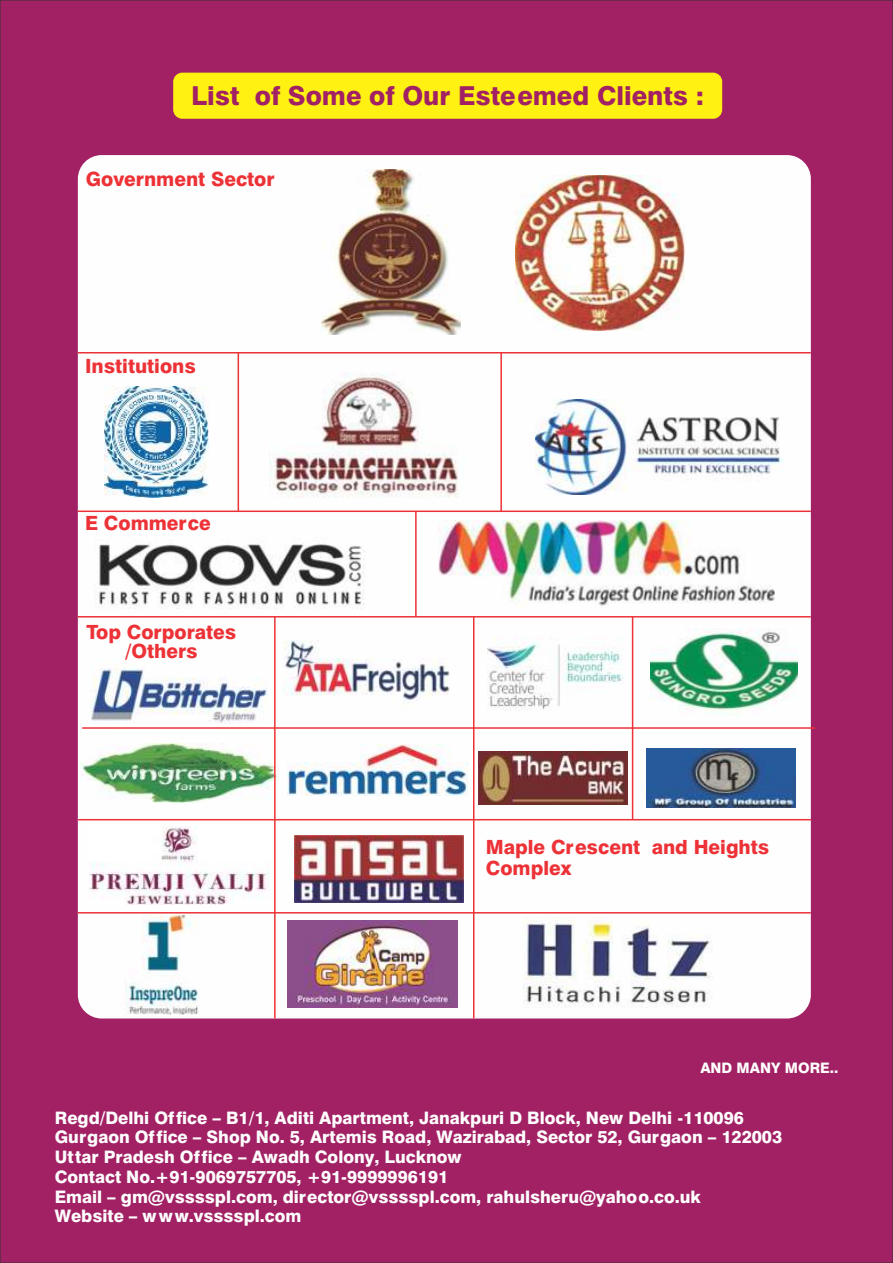
<style>
.page{position:relative;width:893px;height:1263px;background:#a12164}
.page>*{position:absolute;margin:0;border:0;box-sizing:border-box;transform-origin:0 0}
.t1{font:800 26.1px "Halvett";color:#a12164}
.t2{font:800 19.65px/19px "Halvett";color:#ed3237;text-align:center}
.t3{font:800 17.25px/19.6px "Halvett";color:#fefefe}
.t4{font:800 14.55px "Halvett";color:#fefefe}
</style>
<div class="page">
<div style="left:78px;top:155px;width:733px;height:863px;background:#fefefe;border-radius:24px"></div>
<img style="left:515px;top:175px;width:169px;height:155px">
<img style="left:105px;top:386px;width:103px;height:111px">
<img style="left:270px;top:372px;width:188px;height:126px">
<img style="left:535px;top:399px;width:247px;height:95px">
<img style="left:322px;top:169px;width:139px;height:166px">
<img style="left:95px;top:544px;width:270px;height:64px">
<img style="left:438px;top:520px;width:336px;height:86px">
<img style="left:91px;top:668px;width:176px;height:56px">
<img style="left:284px;top:641px;width:165px;height:62px">
<img style="left:487px;top:637px;width:137px;height:74px">
<img style="left:650px;top:628px;width:148px;height:88px">
<img style="left:80px;top:744px;width:198px;height:58px">
<img style="left:287px;top:745px;width:181px;height:50px">
<img style="left:479px;top:752px;width:149px;height:52px">
<img style="left:646px;top:749px;width:149px;height:58px">
<hr style="left:78px;top:352px;width:733px;height:1px;background:#ed3237">
<hr style="left:238px;top:352px;width:1px;height:159px;background:#ed3237">
<hr style="left:500px;top:352px;width:2px;height:159px;background:#ed3237">
<hr style="left:78px;top:510px;width:733px;height:2px;background:#ed3237">
<hr style="left:415px;top:511px;width:2px;height:106px;background:#ed3237">
<hr style="left:82px;top:727px;width:733px;height:2px;background:#ed3237">
<hr style="left:274px;top:617px;width:2px;height:401px;background:#ed3237">
<hr style="left:473px;top:617px;width:1px;height:401px;background:#ed3237">
<hr style="left:632px;top:616px;width:1px;height:204px;background:#ed3237">
<hr style="left:78px;top:616px;width:733px;height:1px;background:#ed3237">
<hr style="left:78px;top:819px;width:733px;height:1px;background:#ed3237">
<img style="left:89px;top:826px;width:179px;height:78px">
<img style="left:295px;top:835px;width:169px;height:67px">
<img style="left:523px;top:917px;width:190px;height:90px">
<img style="left:126px;top:915px;width:72px;height:99px">
<hr style="left:78px;top:912px;width:733px;height:1px;background:#ed3237">
<img style="left:287px;top:921px;width:170px;height:86px">
<div style="left:173px;top:73px;width:549px;height:46px;background:#fff212;border-radius:9px"></div>
<h1 class="t1" style="left:191px;top:80px;width:514px">List of Some of Our Esteemed Clients :</h1>
<p class="t2" style="left:86px;top:170px;width:190px">Government Sector</p>
<p class="t2" style="left:85px;top:356px;width:112px">Institutions</p>
<p class="t2" style="left:85px;top:514px;width:127px">E Commerce</p>
<p class="t2" style="left:86px;top:622px;width:152px">Top Corporates /Others</p>
<p class="t2" style="left:486px;top:836px;width:285px;line-height:21.3px;text-align:left">Maple Crescent and Heights<br>Complex</p>
<p class="t4" style="left:700px;top:1059px;width:140px">AND MANY MORE..</p>
<p class="t3" style="left:55px;top:1107px;width:729px">Regd/Delhi Office – B1/1, Aditi Apartment, Janakpuri D Block, New Delhi -110096<br>Gurgaon Office – Shop No. 5, Artemis Road, Wazirabad, Sector 52, Gurgaon – 122003<br>Uttar Pradesh Office – Awadh Colony, Lucknow<br>Contact No.+91-9069757705, +91-9999996191<br>Email – gm@vsssspl.com, director@vsssspl.com, rahulsheru@yahoo.co.uk<br>Website – www.vsssspl.com</p>
</div>
